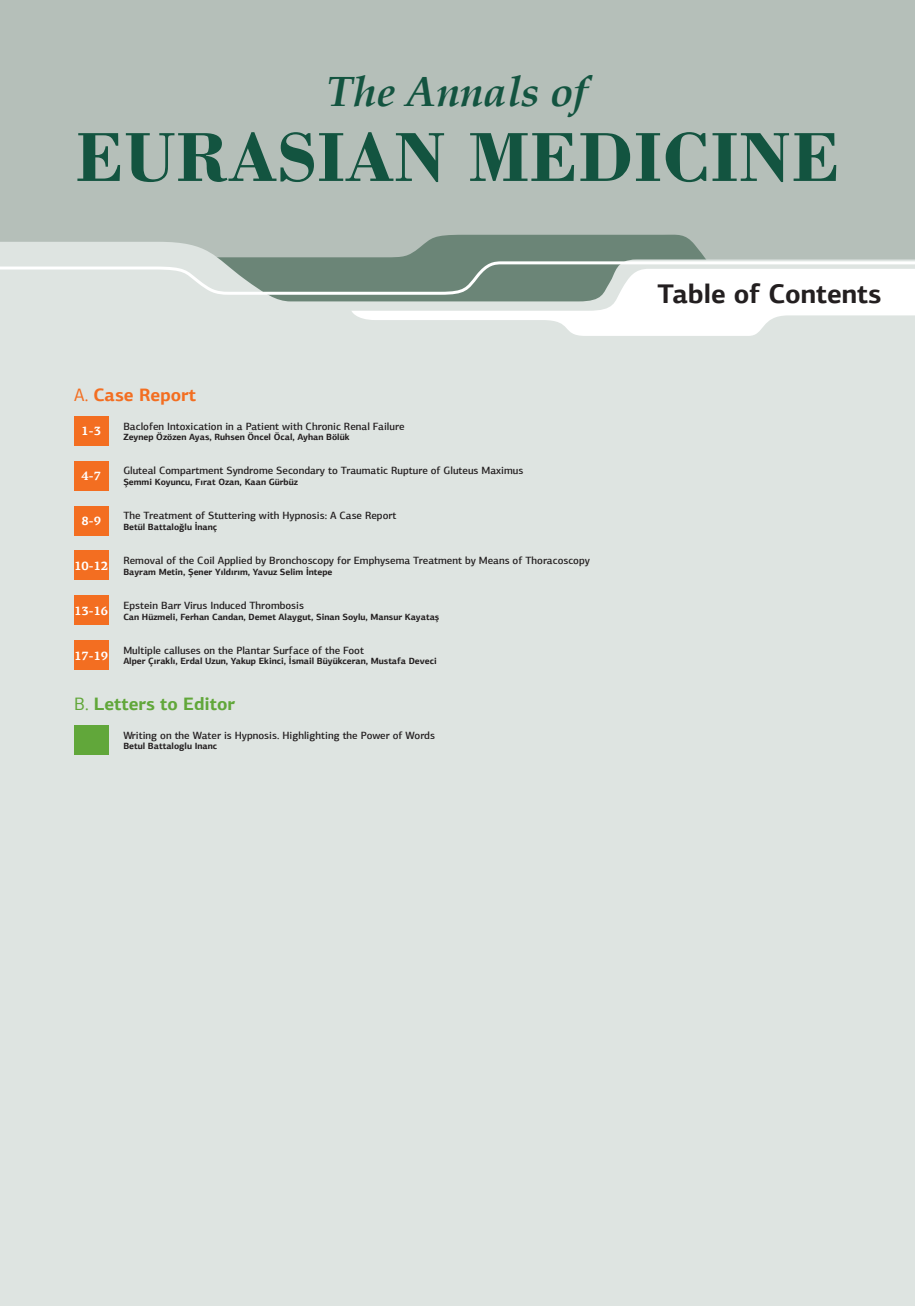
<style>
.page{position:relative;width:915px;height:1306px;background:#fff}
.page>*{position:absolute;margin:0;border:0;box-sizing:border-box;transform-origin:0 0}
.t1{font:700 73.5px "Bodoni BT";color:#135440}
.t2{font:italic 700 42.15px "Book Antiqua";color:#135440}
.t3{font:700 27px "PF Agora Sans Pro";color:#231f20}
.t4{font:700 18px "PF Agora Sans Pro";color:#61a73a}
.t5{font:700 18px "PF Agora Sans Pro";color:#f36e21}
.t6{font:700 12px "PF Agora Serif Pro";color:#fff}
.t7{font:500 10.5px "PF Agora Sans Pro";color:#231f20}
.t8{font:700 9px "PF Agora Sans Pro";color:#231f20}
.s1{font-weight:400}
</style>
<div class="page">
<div style="left:0;top:0;width:914px;height:1305px;background:#b5bfb9"></div>
<svg style="left:427px;top:234px;width:265px;height:8px;background:#758c7f"></svg>
<div style="left:0;top:242px;width:914px;height:1063px;background:#dee4e1"></div>
<svg style="left:0;top:260px;width:914px;height:76px;background:#d1d9d5"></svg>
<div style="left:74px;top:416px;width:34px;height:30px;background:#f36e21"></div>
<div style="left:74px;top:461px;width:34px;height:29px;background:#f36e21"></div>
<div style="left:74px;top:505px;width:34px;height:30px;background:#f36e21"></div>
<div style="left:74px;top:550px;width:34px;height:30px;background:#f36e21"></div>
<div style="left:74px;top:595px;width:34px;height:30px;background:#f36e21"></div>
<div style="left:74px;top:640px;width:34px;height:30px;background:#f36e21"></div>
<div style="left:74px;top:725px;width:34px;height:30px;background:#61a73a"></div>
<p class="t2" style="left:327px;top:67px;width:262px">The Annals of</p>
<p class="t1" style="left:75px;top:111px;width:765px">EURASIAN MEDICINE</p>
<p class="t5" style="left:74px;top:384px;width:123px"><span class="s1">A.</span> Case Report</p>
<p class="t7" style="left:123px;top:419px;width:283px">Baclofen Intoxication in a Patient with Chronic Renal Failure</p>
<p class="t8" style="left:123px;top:431px;width:228px">Zeynep Özözen Ayas, Ruhsen Öncel Öcal, Ayhan Bölük</p>
<p class="t7" style="left:123px;top:464px;width:401px">Gluteal Compartment Syndrome Secondary to Traumatic Rupture of Gluteus Maximus</p>
<p class="t8" style="left:123px;top:476px;width:176px">Şemmi Koyuncu, Fırat Ozan, Kaan Gürbüz</p>
<p class="t7" style="left:123px;top:509px;width:274px">The Treatment of Stuttering with Hypnosis: A Case Report</p>
<p class="t8" style="left:123px;top:521px;width:95px">Betül Battaloğlu İnanç</p>
<p class="t7" style="left:123px;top:554px;width:468px">Removal of the Coil Applied by Bronchoscopy for Emphysema Treatment by Means of Thoracoscopy</p>
<p class="t8" style="left:123px;top:566px;width:211px">Bayram Metin, Şener Yıldırım, Yavuz Selim İntepe</p>
<p class="t7" style="left:123px;top:598px;width:182px">Epstein Barr Virus Induced Thrombosis</p>
<p class="t8" style="left:123px;top:611px;width:317px">Can Hüzmeli, Ferhan Candan, Demet Alaygut, Sinan Soylu, Mansur Kayataş</p>
<p class="t7" style="left:123px;top:643px;width:242px">Multiple calluses on the Plantar Surface of the Foot</p>
<p class="t8" style="left:123px;top:655px;width:315px">Alper Çıraklı, Erdal Uzun, Yakup Ekinci, İsmail Büyükceran, Mustafa Deveci</p>
<p class="t6" style="left:82px;top:424px;width:21px">1-3</p>
<p class="t6" style="left:82px;top:468px;width:21px">4-7</p>
<p class="t6" style="left:82px;top:513px;width:21px">8-9</p>
<p class="t6" style="left:74px;top:558px;width:35px">10-12</p>
<p class="t6" style="left:74px;top:603px;width:35px">13-16</p>
<p class="t6" style="left:74px;top:648px;width:35px">17-19</p>
<p class="t4" style="left:74px;top:692px;width:162px"><span class="s1">B.</span> Letters to Editor</p>
<p class="t7" style="left:123px;top:728px;width:313px">Writing on the Water is Hypnosis. Highlighting the Power of Words</p>
<p class="t8" style="left:123px;top:740px;width:95px">Betul Battaloglu Inanc</p>
<p class="t3" style="left:657px;top:277px;width:225px">Table of Contents</p>
</div>
